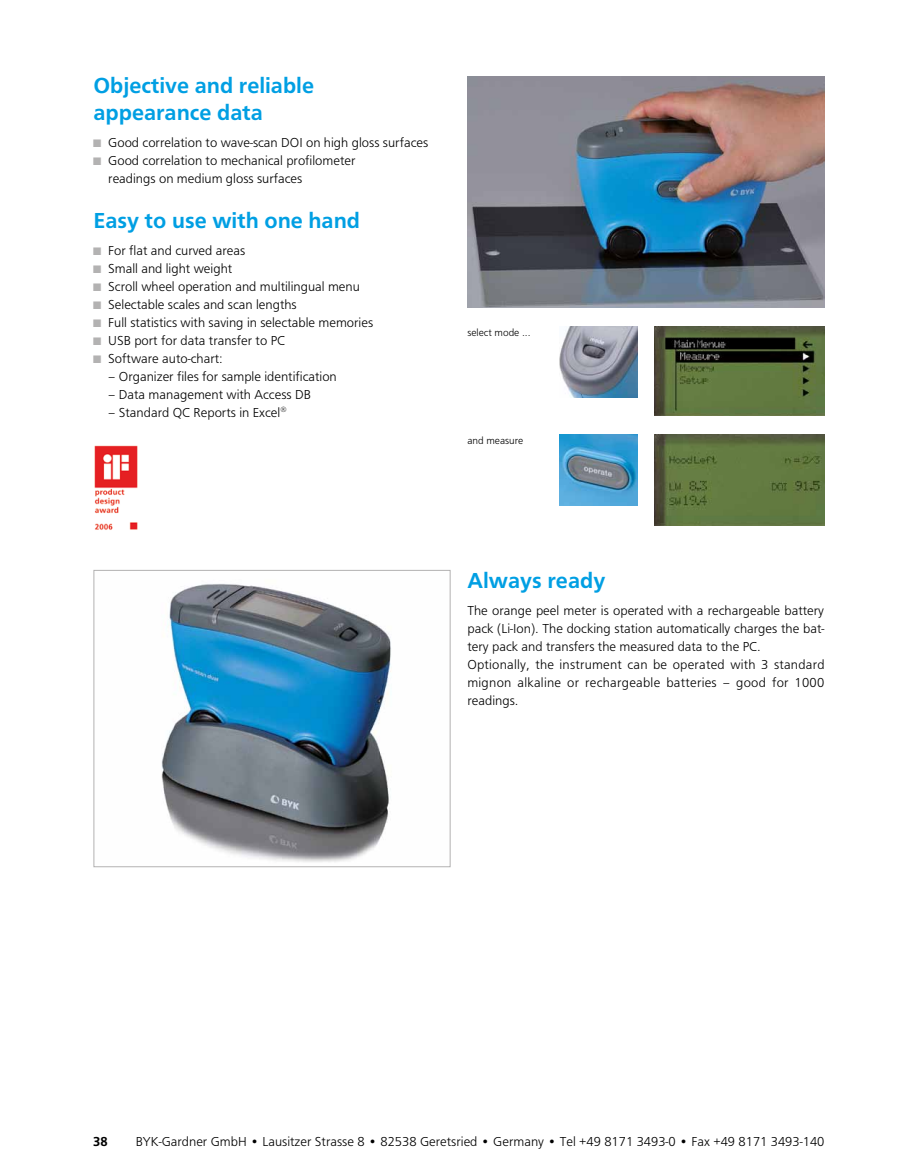
<style>
.page{position:relative;width:918px;height:1175px;background:#fff}
.page>*{position:absolute;margin:0;border:0;box-sizing:border-box;transform-origin:0 0}
.t1{font:500 22.5px/27px "F015";color:#009fe3}
.t2{font:300 13.5px/18px "F015";color:#000}
.t3{font:500 13.5px "F015";color:#000}
.t4{font:300 10.5px "F015";color:#000}
.s1{font-size:11.25px;color:#b3b2b2}
</style>
<div class="page">
<img style="left:468px;top:77px;width:356px;height:231px">
<img style="left:161px;top:584px;width:230px;height:278px">
<div style="left:94px;top:570px;width:357px;height:297px;border:1px solid #b3b2b2"></div>
<img style="left:560px;top:326px;width:77px;height:72px">
<img style="left:560px;top:434px;width:77px;height:72px">
<img style="left:655px;top:434px;width:169px;height:91px">
<img style="left:655px;top:326px;width:169px;height:90px">
<img style="left:94px;top:445px;width:44px;height:85px">
<h1 class="t1" style="left:93px;top:72px;width:222px">Objective and reliable appearance data</h1>
<p class="t2" style="left:93px;top:133px;width:336px"><span class="s1">■</span> Good correlation to wave-scan DOI on high gloss surfaces</p>
<p class="t2" style="left:108px;top:151px;width:249px;text-indent:-15px"><span class="s1">■</span> Good correlation to mechanical profilometer readings on medium gloss surfaces</p>
<h1 class="t1" style="left:93px;top:207px;width:268px">Easy to use with one hand</h1>
<p class="t2" style="left:93px;top:241px;width:153px"><span class="s1">■</span> For flat and curved areas</p>
<p class="t2" style="left:93px;top:259px;width:140px"><span class="s1">■</span> Small and light weight</p>
<p class="t2" style="left:93px;top:277px;width:268px"><span class="s1">■</span> Scroll wheel operation and multilingual menu</p>
<p class="t2" style="left:93px;top:295px;width:205px"><span class="s1">■</span> Selectable scales and scan lengths</p>
<p class="t2" style="left:93px;top:313px;width:281px"><span class="s1">■</span> Full statistics with saving in selectable memories</p>
<p class="t2" style="left:93px;top:331px;width:193px"><span class="s1">■</span> USB port for data transfer to PC</p>
<p class="t2" style="left:93px;top:349px;width:131px"><span class="s1">■</span> Software auto-chart:</p>
<p class="t2" style="left:108px;top:367px;width:230px">– Organizer files for sample identification</p>
<p class="t2" style="left:108px;top:385px;width:204px">– Data management with Access DB</p>
<p class="t2" style="left:108px;top:403px;width:180px">– Standard QC Reports in Excel<sup>®</sup></p>
<p class="t4" style="left:467px;top:326px;width:65px">select mode ...</p>
<p class="t4" style="left:467px;top:434px;width:58px">and measure</p>
<h1 class="t1" style="left:467px;top:567px;width:139px">Always ready</h1>
<p class="t2" style="left:467px;top:601px;width:359px">The orange peel meter is operated with a rechargeable battery pack (Li-Ion). The docking station automatically charges the bat&shy;tery pack and transfers the measured data to the PC.<br>Optionally, the instrument can be operated with 3 standard mignon alkaline or rechargeable batteries – good for 1000 readings.</p>
<p class="t3" style="left:93px;top:1133px;width:16px">38</p>
<p class="t2" style="left:136px;top:1132px;width:690px">BYK-Gardner GmbH • Lausitzer Strasse 8 • 82538 Geretsried • Germany • Tel +49 8171 3493-0 • Fax +49 8171 3493-140</p>
</div>
